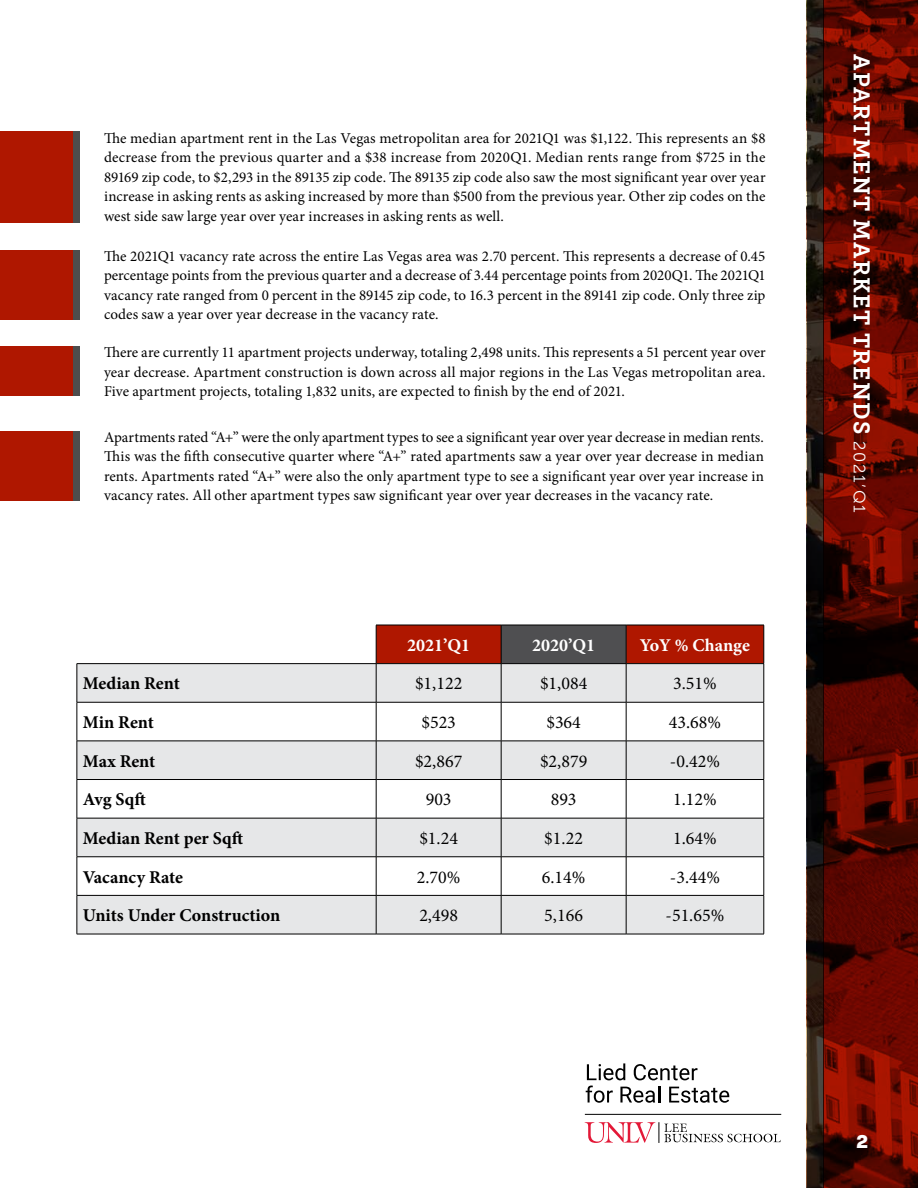
<style>
.page{position:relative;width:918px;height:1188px;background:#fff}
.page>*{position:absolute;margin:0;border:0;box-sizing:border-box;transform-origin:0 0}
.t1{font:22.5px "Museo Slab 700";letter-spacing:.05em;color:#fff}
.t2{font:18px "Minion Pro";color:#000}
.t3{font:700 18px "Minion Pro";letter-spacing:-.005em;color:#000}
.t4{font:700 18px "Minion Pro";color:#fff}
.t5{font:900 18px "Helvetica Now Display";color:#fff}
.t6{font:15px/19.5px "Minion Pro";letter-spacing:.01em;color:#000;text-align:justify}
.s1{font-family:"Museo Slab 300";font-size:16.5px}
</style>
<div class="page">
<svg style="left:824px;top:0;width:94px;height:1188px;background:#5d0800"></svg>
<svg style="left:807px;top:0;width:17px;height:1188px;background:#211711"></svg>
<svg style="left:585px;top:1122px;width:196px;height:21px"></svg>
<hr style="left:585px;top:1114px;width:196px;height:1px;background:#000">
<svg style="left:587px;top:1063px;width:38px;height:17px"></svg>
<svg style="left:634px;top:1064px;width:63px;height:16px"></svg>
<svg style="left:586px;top:1086px;width:27px;height:17px"></svg>
<svg style="left:620px;top:1086px;width:40px;height:17px"></svg>
<svg style="left:669px;top:1087px;width:60px;height:16px"></svg>
<div style="left:0;top:132px;width:80px;height:91px;background:#4d4d4d"></div>
<div style="left:0;top:132px;width:73px;height:91px;background:#af1700"></div>
<div style="left:377px;top:626px;width:387px;height:37px;background:#af1700"></div>
<div style="left:501px;top:625px;width:125px;height:39px;background:#4f4f51"></div>
<svg style="left:78px;top:664px;width:686px;height:270px;fill:#e6e7e8"></svg>
<hr style="left:77px;top:663px;width:299px;height:1px;background:#000">
<hr style="left:77px;top:664px;width:1px;height:38px;background:#000">
<hr style="left:376px;top:664px;width:1px;height:38px;background:#000">
<hr style="left:501px;top:664px;width:1px;height:38px;background:#000">
<hr style="left:626px;top:664px;width:1px;height:38px;background:#000">
<hr style="left:764px;top:664px;width:1px;height:38px;background:#000">
<hr style="left:77px;top:702px;width:299px;height:1px;background:#000">
<hr style="left:77px;top:702px;width:1px;height:39px;background:#000">
<hr style="left:376px;top:702px;width:125px;height:1px;background:#000">
<hr style="left:376px;top:702px;width:1px;height:39px;background:#000">
<hr style="left:501px;top:702px;width:125px;height:1px;background:#000">
<hr style="left:501px;top:702px;width:1px;height:39px;background:#000">
<hr style="left:626px;top:702px;width:138px;height:1px;background:#000">
<hr style="left:626px;top:702px;width:1px;height:39px;background:#000">
<hr style="left:764px;top:702px;width:1px;height:39px;background:#000">
<hr style="left:77px;top:741px;width:299px;height:1px;background:#000">
<hr style="left:77px;top:741px;width:1px;height:38px;background:#000">
<hr style="left:376px;top:741px;width:125px;height:1px;background:#000">
<hr style="left:376px;top:741px;width:1px;height:38px;background:#000">
<hr style="left:501px;top:741px;width:125px;height:1px;background:#000">
<hr style="left:501px;top:741px;width:1px;height:38px;background:#000">
<hr style="left:626px;top:741px;width:138px;height:1px;background:#000">
<hr style="left:626px;top:741px;width:1px;height:38px;background:#000">
<hr style="left:764px;top:741px;width:1px;height:38px;background:#000">
<hr style="left:77px;top:779px;width:299px;height:1px;background:#000">
<hr style="left:77px;top:780px;width:1px;height:38px;background:#000">
<hr style="left:376px;top:779px;width:125px;height:1px;background:#000">
<hr style="left:376px;top:780px;width:1px;height:38px;background:#000">
<hr style="left:501px;top:779px;width:125px;height:1px;background:#000">
<hr style="left:501px;top:780px;width:1px;height:38px;background:#000">
<hr style="left:626px;top:779px;width:138px;height:1px;background:#000">
<hr style="left:626px;top:780px;width:1px;height:38px;background:#000">
<hr style="left:764px;top:780px;width:1px;height:38px;background:#000">
<hr style="left:77px;top:818px;width:299px;height:1px;background:#000">
<hr style="left:77px;top:818px;width:1px;height:39px;background:#000">
<hr style="left:376px;top:818px;width:125px;height:1px;background:#000">
<hr style="left:376px;top:818px;width:1px;height:39px;background:#000">
<hr style="left:501px;top:818px;width:125px;height:1px;background:#000">
<hr style="left:501px;top:818px;width:1px;height:39px;background:#000">
<hr style="left:626px;top:818px;width:138px;height:1px;background:#000">
<hr style="left:626px;top:818px;width:1px;height:39px;background:#000">
<hr style="left:764px;top:818px;width:1px;height:39px;background:#000">
<hr style="left:77px;top:857px;width:299px;height:1px;background:#000">
<hr style="left:77px;top:857px;width:1px;height:38px;background:#000">
<hr style="left:376px;top:857px;width:125px;height:1px;background:#000">
<hr style="left:376px;top:857px;width:1px;height:38px;background:#000">
<hr style="left:501px;top:857px;width:125px;height:1px;background:#000">
<hr style="left:501px;top:857px;width:1px;height:38px;background:#000">
<hr style="left:626px;top:857px;width:138px;height:1px;background:#000">
<hr style="left:626px;top:857px;width:1px;height:38px;background:#000">
<hr style="left:764px;top:857px;width:1px;height:38px;background:#000">
<hr style="left:77px;top:895px;width:299px;height:1px;background:#000">
<hr style="left:77px;top:896px;width:1px;height:38px;background:#000">
<hr style="left:376px;top:895px;width:125px;height:1px;background:#000">
<hr style="left:376px;top:896px;width:1px;height:38px;background:#000">
<hr style="left:501px;top:895px;width:125px;height:1px;background:#000">
<hr style="left:501px;top:896px;width:1px;height:38px;background:#000">
<hr style="left:626px;top:895px;width:138px;height:1px;background:#000">
<hr style="left:626px;top:896px;width:1px;height:38px;background:#000">
<hr style="left:764px;top:896px;width:1px;height:38px;background:#000">
<hr style="left:77px;top:934px;width:299px;height:1px;background:#000">
<hr style="left:376px;top:934px;width:125px;height:1px;background:#000">
<hr style="left:501px;top:934px;width:125px;height:1px;background:#000">
<hr style="left:626px;top:934px;width:138px;height:1px;background:#000">
<hr style="left:376px;top:625px;width:125px;height:1px;background:#000">
<hr style="left:376px;top:625px;width:1px;height:38px;background:#000">
<hr style="left:501px;top:625px;width:125px;height:1px;background:#000">
<hr style="left:501px;top:625px;width:1px;height:38px;background:#000">
<hr style="left:626px;top:625px;width:138px;height:1px;background:#000">
<hr style="left:626px;top:625px;width:1px;height:38px;background:#000">
<hr style="left:764px;top:625px;width:1px;height:38px;background:#000">
<hr style="left:376px;top:663px;width:125px;height:1px;background:#000">
<hr style="left:501px;top:663px;width:125px;height:1px;background:#000">
<hr style="left:626px;top:663px;width:138px;height:1px;background:#000">
<div style="left:0;top:250px;width:80px;height:69px;background:#4d4d4d"></div>
<div style="left:0;top:250px;width:73px;height:69px;background:#af1700"></div>
<div style="left:0;top:346px;width:80px;height:50px;background:#4d4d4d"></div>
<div style="left:0;top:346px;width:73px;height:50px;background:#af1700"></div>
<div style="left:0;top:431px;width:80px;height:69px;background:#4d4d4d"></div>
<div style="left:0;top:431px;width:73px;height:69px;background:#af1700"></div>
<p class="t6" style="left:104px;top:128px;width:663px">The median apartment rent in the Las Vegas metropolitan area for 2021Q1 was $1,122. This represents an $8 decrease from the previous quarter and a $38 increase from 2020Q1. Median rents range from $725 in the 89169 zip code, to $2,293 in the 89135 zip code. The 89135 zip code also saw the most significant year over year increase in asking rents as asking increased by more than $500 from the previous year. Other zip codes on the west side saw large year over year increases in asking rents as well.</p>
<p class="t6" style="left:104px;top:246px;width:663px">The 2021Q1 vacancy rate across the entire Las Vegas area was 2.70 percent. This represents a decrease of 0.45 percentage points from the previous quarter and a decrease of 3.44 percentage points from 2020Q1. The 2021Q1 vacancy rate ranged from 0 percent in the 89145 zip code, to 16.3 percent in the 89141 zip code. Only three zip codes saw a year over year decrease in the vacancy rate.</p>
<p class="t6" style="left:104px;top:343px;width:663px">There are currently 11 apartment projects underway, totaling 2,498 units. This represents a 51 percent year over year decrease. Apartment construction is down across all major regions in the Las Vegas metropolitan area.<br>Five apartment projects, totaling 1,832 units, are expected to finish by the end of 2021.</p>
<p class="t6" style="left:104px;top:427px;width:661px">Apartments rated “A+” were the only apartment types to see a significant year over year decrease in median rents.<br>This was the fifth consecutive quarter where “A+” rated apartments saw a year over year decrease in median rents. Apartments rated “A+” were also the only apartment type to see a significant year over year increase in vacancy rates. All other apartment types saw significant year over year decreases in the vacancy rate.</p>
<p class="t4" style="left:407px;top:632px;width:64px">2021’Q1</p>
<p class="t4" style="left:532px;top:632px;width:64px">2020’Q1</p>
<p class="t4" style="left:640px;top:632px;width:111px">YoY % Change</p>
<p class="t3" style="left:83px;top:671px;width:99px">Median Rent</p>
<p class="t2" style="left:415px;top:672px;width:49px">$1,122</p>
<p class="t2" style="left:540px;top:672px;width:49px">$1,084</p>
<p class="t2" style="left:673px;top:672px;width:45px">3.51%</p>
<p class="t3" style="left:83px;top:710px;width:73px">Min Rent</p>
<p class="t2" style="left:421px;top:710px;width:36px">$523</p>
<p class="t2" style="left:546px;top:710px;width:36px">$364</p>
<p class="t2" style="left:669px;top:710px;width:54px">43.68%</p>
<p class="t3" style="left:83px;top:748px;width:74px">Max Rent</p>
<p class="t2" style="left:415px;top:749px;width:49px">$2,867</p>
<p class="t2" style="left:540px;top:749px;width:49px">$2,879</p>
<p class="t2" style="left:670px;top:749px;width:52px">-0.42%</p>
<p class="t3" style="left:83px;top:787px;width:65px">Avg Sqft</p>
<p class="t2" style="left:426px;top:788px;width:27px">903</p>
<p class="t2" style="left:551px;top:788px;width:27px">893</p>
<p class="t2" style="left:673px;top:788px;width:45px">1.12%</p>
<p class="t3" style="left:83px;top:826px;width:162px">Median Rent per Sqft</p>
<p class="t2" style="left:419px;top:826px;width:40px">$1.24</p>
<p class="t2" style="left:544px;top:826px;width:40px">$1.22</p>
<p class="t2" style="left:673px;top:826px;width:45px">1.64%</p>
<p class="t3" style="left:83px;top:864px;width:102px">Vacancy Rate</p>
<p class="t2" style="left:417px;top:865px;width:45px">2.70%</p>
<p class="t2" style="left:542px;top:865px;width:45px">6.14%</p>
<p class="t2" style="left:670px;top:865px;width:52px">-3.44%</p>
<p class="t3" style="left:83px;top:903px;width:199px">Units Under Construction</p>
<p class="t2" style="left:419px;top:903px;width:40px">2,498</p>
<p class="t2" style="left:544px;top:903px;width:40px">5,166</p>
<p class="t2" style="left:666px;top:903px;width:60px">-51.65%</p>
<h1 class="t1" style="left:875px;top:54px;width:460px;rotate:90deg">APARTMENT MARKET TRENDS <span class="s1">2021’Q1</span></h1>
<p class="t5" style="left:857px;top:1129px;width:13px">2</p>
</div>
